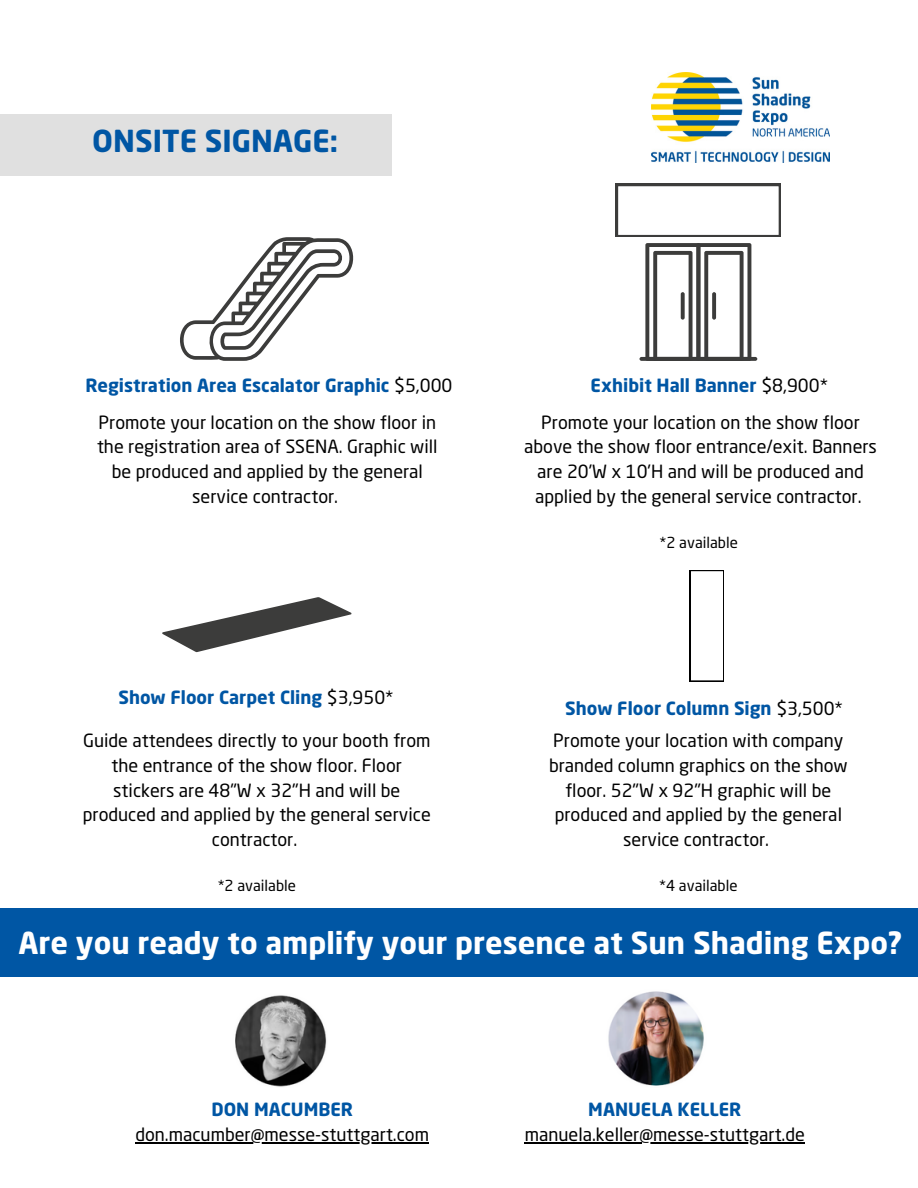
<style>
.page{position:relative;width:918px;height:1188px;background:#fff}
.page>*{position:absolute;margin:0;border:0;box-sizing:border-box;transform-origin:0 0}
.t1{font:700 30px "Neo Sans Std";color:#fff}
.t2{font:700 30px "Neo Sans Std";color:#0056a4}
.t3{font:18px/24.8px "Neo Sans Std";color:#000;text-align:center}
.t4{font:700 18px "Neo Sans Std";color:#0056a4}
.t5{font:15px "Neo Sans Std";color:#000}
.s1{font-weight:400;color:#000}
</style>
<div class="page">
<img style="left:651px;top:72px;width:178px;height:90px">
<svg style="left:180px;top:237px;width:174px;height:124px"></svg>
<svg style="left:640px;top:357px;width:117px;height:4px"></svg>
<svg style="left:645px;top:243px;width:106px;height:118px"></svg>
<svg style="left:712px;top:292px;width:4px;height:28px"></svg>
<svg style="left:681px;top:292px;width:4px;height:28px"></svg>
<svg style="left:616px;top:184px;width:165px;height:53px"></svg>
<svg style="left:162px;top:597px;width:190px;height:55px"></svg>
<div style="left:0;top:908px;width:918px;height:69px;background:#0056a4"></div>
<img style="left:226px;top:984px;width:110px;height:110px;border-radius:50%">
<img style="left:604px;top:984px;width:111px;height:110px;border-radius:50%">
<div style="left:0;top:115px;width:392px;height:61px;background:#e0e0e0"></div>
<svg style="left:690px;top:570px;width:34px;height:111px"></svg>
<hr style="left:135px;top:1142px;width:294px;height:1px;background:#000">
<hr style="left:525px;top:1142px;width:280px;height:1px;background:#000">
<h3 class="t2" style="left:92px;top:129px;width:247px">ONSITE SIGNAGE:</h3>
<p class="t4" style="left:85px;top:378px;width:369px">Registration Area Escalator Graphic <span class="s1">$5,000</span></p>
<h3 class="t3" style="left:97px;top:412px;width:342px">Promote your location on the show floor in the registration area of SSENA. Graphic will be produced and applied by the general service contractor.</h3>
<h3 class="t4" style="left:591px;top:378px;width:239px">Exhibit Hall Banner <span class="s1">$8,900*</span></h3>
<h3 class="t3" style="left:524px;top:412px;width:354px">Promote your location on the show floor above the show floor entrance/exit. Banners are 20'W x 10'H and will be produced and applied by the general service contractor.</h3>
<h3 class="t5" style="left:660px;top:536px;width:80px">*2 available</h3>
<p class="t4" style="left:118px;top:690px;width:277px">Show Floor Carpet Cling <span class="s1">$3,950*</span></p>
<p class="t3" style="left:83px;top:730px;width:350px">Guide attendees directly to your booth from the entrance of the show floor. Floor stickers are 48"W x 32"H and will be produced and applied by the general service contractor.</p>
<h3 class="t5" style="left:218px;top:880px;width:80px">*2 available</h3>
<h3 class="t4" style="left:565px;top:701px;width:279px">Show Floor Column Sign <span class="s1">$3,500*</span></h3>
<h3 class="t3" style="left:549px;top:730px;width:300px">Promote your location with company branded column graphics on the show floor. 52"W x 92"H graphic will be produced and applied by the general service contractor.</h3>
<p class="t5" style="left:659px;top:880px;width:80px">*4 available</p>
<h3 class="t1" style="left:19px;top:931px;width:885px">Are you ready to amplify your presence at Sun Shading Expo?</h3>
<p class="t4" style="left:211px;top:1102px;width:143px">DON MACUMBER</p>
<h2 class="t3" style="left:135px;top:1124px;width:295px">don.macumber@messe-stuttgart.com</h2>
<p class="t4" style="left:588px;top:1102px;width:155px">MANUELA KELLER</p>
<p class="t3" style="left:525px;top:1124px;width:282px">manuela.keller@messe-stuttgart.de</p>
</div>
